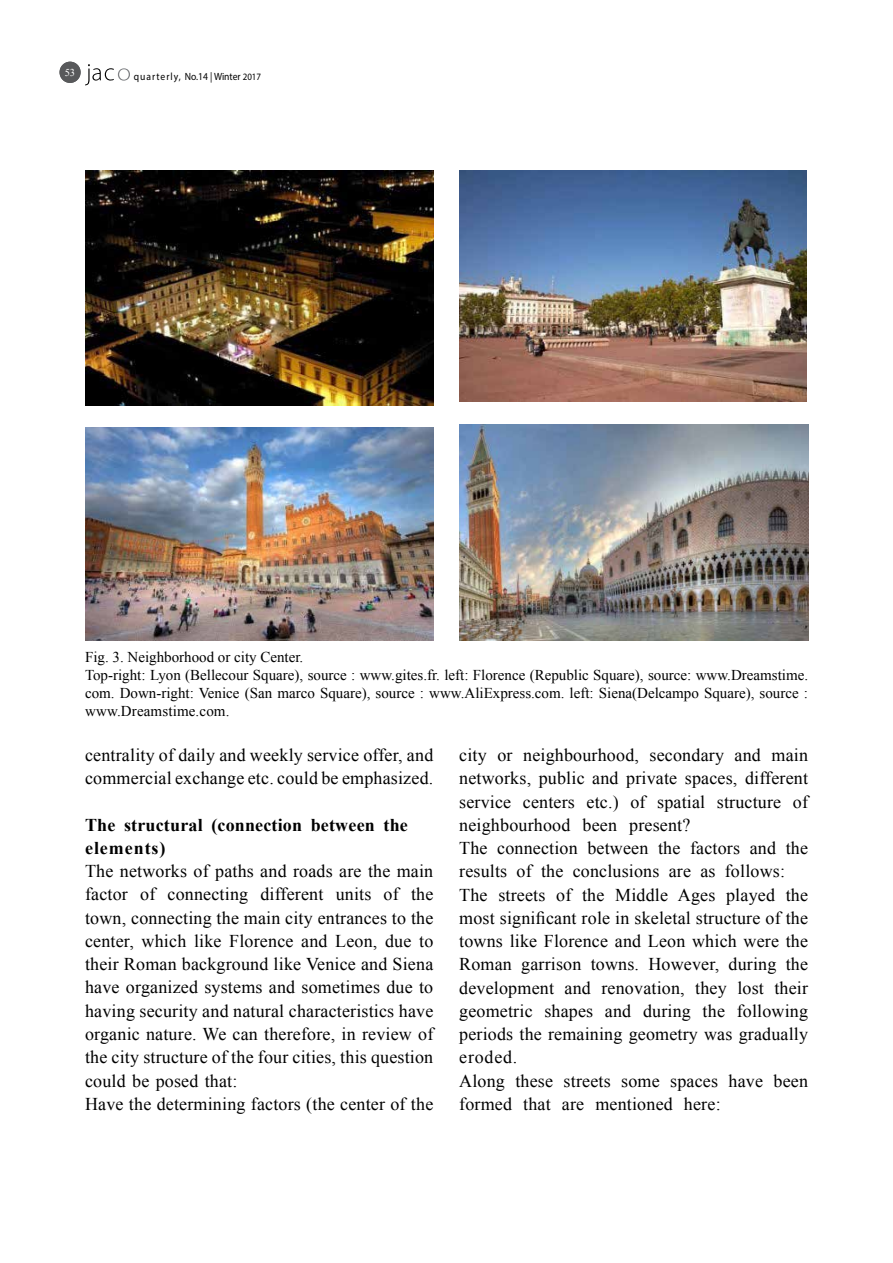
<style>
.page{position:relative;width:893px;height:1263px;background:#fff}
.page>*{position:absolute;margin:0;border:0;box-sizing:border-box;transform-origin:0 0}
.t1{font:18px/23.2px "Times New Roman";letter-spacing:.01em;color:#000}
.t2{font:700 18px "Times New Roman";letter-spacing:.01em;color:#000}
.t3{font:700 18px/23.2px "Times New Roman";letter-spacing:.05em;color:#000}
.t4{font:15px/18px "Times New Roman";color:#000}
.t5{font:10.5px "Myriad Pro";letter-spacing:.095em;color:#000;scale:.92 1}
.t6{font:10.5px "Times New Roman";color:#fff}
.s1{font-size:9.75px}
</style>
<div class="page">
<svg style="left:85px;top:64px;width:45px;height:21px"></svg>
<div style="left:60px;top:62px;width:21px;height:21px;background:#58595b;border-radius:50%"></div>
<img style="left:85px;top:170px;width:349px;height:236px">
<img style="left:459px;top:170px;width:347px;height:231px">
<img style="left:85px;top:427px;width:348px;height:214px">
<img style="left:459px;top:424px;width:349px;height:217px">
<p class="t6" style="left:65px;top:66px;width:12px">5 31</p>
<p class="t5" style="left:134px;top:70px;width:140px">quarterly, No.14 | Winter <span class="s1">2017</span></p>
<p class="t4" style="left:85px;top:648px;width:724px">Fig. 3. Neighborhood or city Center.<br>Top-right: Lyon (Bellecour Square ,) source : www.gites f r. . left: Florence (Republic Square ,) source: www.Dreamstime. com. Down-right: Venice (San marco Square ,) source : www.AliExpress.com. left: Siena(Delcampo Square ,) source : www.Dreamstime.com.</p>
<p class="t1" style="left:85px;top:743px;width:350px">centrality of daily and weekly service offer, and commercial exchange etc. could be emphasized.</p>
<p class="t2" style="left:383px;top:812px;width:26px">the</p>
<p class="t2" style="left:211px;top:812px;width:92px">(connection</p>
<p class="t3" style="left:85px;top:812px;width:82px">The elements(</p>
<p class="t1" style="left:85px;top:859px;width:350px;text-align:right">The networks of paths and roads are the main the</p>
<p class="t2" style="left:124px;top:812px;width:80px">structural</p>
<p class="t2" style="left:311px;top:812px;width:66px">between</p>
<p class="t1" style="left:168px;top:882px;width:82px">connecting</p>
<p class="t1" style="left:260px;top:882px;width:65px">different</p>
<p class="t1" style="left:336px;top:882px;width:37px">units</p>
<p class="t1" style="left:85px;top:882px;width:350px">factor<br>town, connecting the main city entrances to the center, which like Florence and Leon, due to their Roman background like Venice and Siena have organized systems and sometimes due to having security and natural characteristics have organic nature. We can therefore, in review of the city structure of the four cities, this question could be posed that:<br>Have the determining factors (the center of the</p>
<p class="t1" style="left:140px;top:882px;width:17px">of</p>
<p class="t1" style="left:384px;top:882px;width:17px">of</p>
<p class="t1" style="left:459px;top:743px;width:29px">city</p>
<p class="t1" style="left:459px;top:766px;width:350px">networks, public and private spaces, different</p>
<p class="t1" style="left:793px;top:789px;width:17px">of</p>
<p class="t1" style="left:523px;top:743px;width:117px">neighbourhood,</p>
<p class="t1" style="left:650px;top:743px;width:76px">secondary</p>
<p class="t1" style="left:735px;top:743px;width:28px">and</p>
<p class="t1" style="left:772px;top:743px;width:38px">main</p>
<p class="t1" style="left:497px;top:743px;width:17px">or</p>
<p class="t1" style="left:459px;top:789px;width:54px">service</p>
<p class="t1" style="left:587px;top:789px;width:34px">etc.)</p>
<p class="t1" style="left:657px;top:789px;width:50px">spatial</p>
<p class="t1" style="left:630px;top:789px;width:17px">of</p>
<p class="t1" style="left:523px;top:789px;width:54px">centers</p>
<p class="t1" style="left:717px;top:789px;width:66px">structure</p>
<p class="t1" style="left:459px;top:813px;width:113px">neighbourhood</p>
<p class="t1" style="left:582px;top:813px;width:36px">been</p>
<p class="t1" style="left:629px;top:813px;width:63px">present?</p>
<p class="t1" style="left:459px;top:836px;width:30px">The</p>
<p class="t1" style="left:497px;top:836px;width:82px">connection</p>
<p class="t1" style="left:587px;top:836px;width:63px">between</p>
<p class="t1" style="left:658px;top:836px;width:24px">the</p>
<p class="t1" style="left:690px;top:836px;width:52px">factors</p>
<p class="t1" style="left:750px;top:836px;width:28px">and</p>
<p class="t1" style="left:786px;top:836px;width:24px">the</p>
<p class="t1" style="left:459px;top:859px;width:50px">results</p>
<p class="t1" style="left:541px;top:859px;width:24px">the</p>
<p class="t1" style="left:517px;top:859px;width:17px">of</p>
<p class="t1" style="left:573px;top:859px;width:88px">conclusions</p>
<p class="t1" style="left:669px;top:859px;width:24px">are</p>
<p class="t1" style="left:700px;top:859px;width:17px">as</p>
<p class="t1" style="left:725px;top:859px;width:62px">follows:</p>
<p class="t1" style="left:459px;top:883px;width:30px">The</p>
<p class="t1" style="left:459px;top:906px;width:350px">most significant role in skeletal structure of the</p>
<p class="t1" style="left:459px;top:929px;width:350px">towns like Florence and Leon which were the</p>
<p class="t1" style="left:786px;top:952px;width:24px">the</p>
<p class="t1" style="left:582px;top:883px;width:24px">the</p>
<p class="t1" style="left:615px;top:883px;width:54px">Middle</p>
<p class="t1" style="left:726px;top:883px;width:50px">played</p>
<p class="t1" style="left:786px;top:883px;width:24px">the</p>
<p class="t1" style="left:556px;top:883px;width:17px">of</p>
<p class="t1" style="left:678px;top:883px;width:39px">Ages</p>
<p class="t1" style="left:498px;top:883px;width:49px">streets</p>
<p class="t1" style="left:521px;top:952px;width:62px">garrison</p>
<p class="t1" style="left:729px;top:952px;width:49px">during</p>
<p class="t1" style="left:459px;top:952px;width:54px">Roman</p>
<p class="t1" style="left:648px;top:952px;width:73px">However,</p>
<p class="t1" style="left:591px;top:952px;width:50px">towns.</p>
<p class="t1" style="left:459px;top:976px;width:96px">development</p>
<p class="t1" style="left:565px;top:976px;width:28px">and</p>
<p class="t1" style="left:601px;top:976px;width:85px">renovation,</p>
<p class="t1" style="left:695px;top:976px;width:33px">they</p>
<p class="t1" style="left:737px;top:976px;width:28px">lost</p>
<p class="t1" style="left:774px;top:976px;width:35px">their</p>
<p class="t1" style="left:459px;top:999px;width:75px">geometric</p>
<p class="t1" style="left:459px;top:1022px;width:350px">periods the remaining geometry was gradually</p>
<p class="t1" style="left:459px;top:1045px;width:60px">eroded.</p>
<p class="t1" style="left:774px;top:1069px;width:36px">been</p>
<p class="t1" style="left:544px;top:999px;width:50px">shapes</p>
<p class="t1" style="left:605px;top:999px;width:28px">and</p>
<p class="t1" style="left:643px;top:999px;width:49px">during</p>
<p class="t1" style="left:703px;top:999px;width:24px">the</p>
<p class="t1" style="left:737px;top:999px;width:73px">following</p>
<p class="t1" style="left:459px;top:1069px;width:47px">Along</p>
<p class="t1" style="left:515px;top:1069px;width:39px">these</p>
<p class="t1" style="left:729px;top:1069px;width:36px">have</p>
<p class="t1" style="left:564px;top:1069px;width:49px">streets</p>
<p class="t1" style="left:621px;top:1069px;width:40px">some</p>
<p class="t1" style="left:670px;top:1069px;width:49px">spaces</p>
<p class="t1" style="left:459px;top:1092px;width:54px">formed</p>
<p class="t1" style="left:523px;top:1092px;width:29px">that</p>
<p class="t1" style="left:562px;top:1092px;width:24px">are</p>
<p class="t1" style="left:595px;top:1092px;width:79px">mentioned</p>
<p class="t1" style="left:684px;top:1092px;width:38px">here:</p>
</div>
